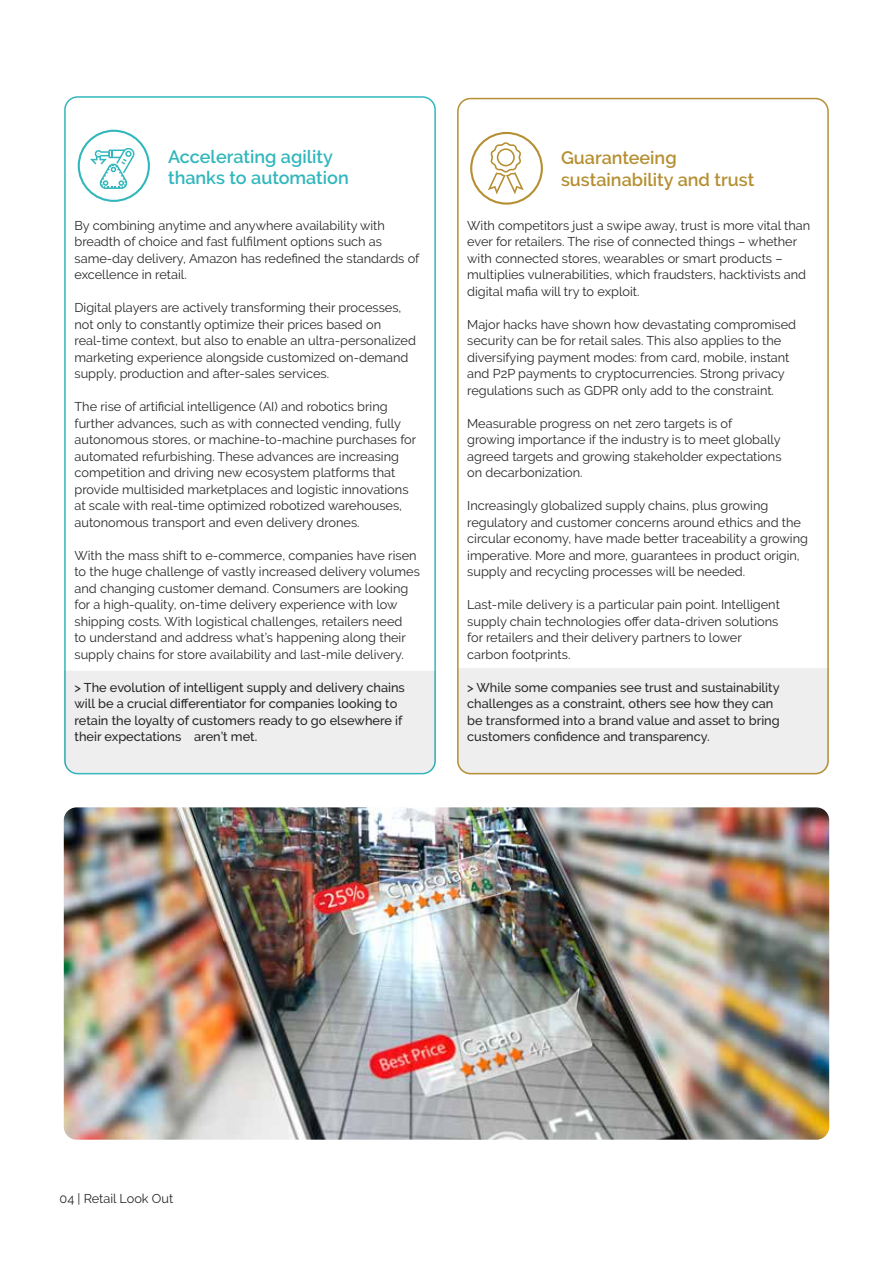
<style>
.page{position:relative;width:893px;height:1263px;background:#fff}
.page>*{position:absolute;margin:0;border:0;box-sizing:border-box;transform-origin:0 0}
.t1{font:600 18px/21.6px "Raleway";color:#31b7bc}
.t2{font:600 18px/21.6px "Raleway";color:#b58f32}
.t3{font:12.75px/16.5px "Raleway";color:#282827}
.t4{font:500 12.75px/16.5px "Raleway";color:#282827}
</style>
<div class="page">
<div style="left:457px;top:668px;width:372px;height:106px;background:#eee"></div>
<div style="left:457px;top:98px;width:372px;height:676px;border:2px solid #b58f32;border-radius:13px"></div>
<div style="left:64px;top:671px;width:372px;height:102px;background:#eee"></div>
<img style="left:64px;top:807px;width:765px;height:333px">
<svg style="left:470px;top:132px;width:73px;height:73px"></svg>
<svg style="left:78px;top:130px;width:72px;height:72px"></svg>
<h1 class="t1" style="left:168px;top:146px;width:182px">Accelerating agility thanks to automation</h1>
<h1 class="t2" style="left:561px;top:147px;width:195px">Guaranteeing sustainability and trust</h1>
<p class="t3" style="left:467px;top:217px;width:345px">With competitors just a swipe away, trust is more vital than ever for retailers. The rise of connected things – whether with connected stores, wearables or smart products – multiplies vulnerabilities, which fraudsters, hacktivists and digital mafia will try to exploit.</p>
<p class="t3" style="left:467px;top:316px;width:330px">Major hacks have shown how devastating compromised security can be for retail sales. This also applies to the diversifying payment modes: from card, mobile, instant and P2P payments to cryptocurrencies. Strong privacy regulations such as GDPR only add to the constraint.</p>
<p class="t3" style="left:467px;top:415px;width:316px">Measurable progress on net zero targets is of growing importance if the industry is to meet globally agreed targets and growing stakeholder expectations on decarbonization.</p>
<p class="t3" style="left:467px;top:497px;width:342px">Increasingly globalized supply chains, plus growing regulatory and customer concerns around ethics and the circular economy, have made better traceability a growing imperative. More and more, guarantees in product origin, supply and recycling processes will be needed.</p>
<p class="t3" style="left:467px;top:596px;width:314px">Last-mile delivery is a particular pain point. Intelligent supply chain technologies offer data-driven solutions for retailers and their delivery partners to lower carbon footprints.</p>
<p class="t4" style="left:467px;top:679px;width:314px">&gt; While some companies see trust and sustainability challenges as a constraint, others see how they can be transformed into a brand value and asset to bring customers confidence and transparency.</p>
<p class="t3" style="left:75px;top:217px;width:346px">By combining anytime and anywhere availability with breadth of choice and fast fulfilment options such as same-day delivery, Amazon has redefined the standards of excellence in retail.</p>
<p class="t3" style="left:75px;top:300px;width:343px">Digital players are actively transforming their processes, not only to constantly optimize their prices based on real-time context, but also to enable an ultra-personalized marketing experience alongside customized on-demand supply, production and after-sales services.</p>
<p class="t3" style="left:75px;top:399px;width:343px">The rise of artificial intelligence (AI) and robotics bring further advances, such as with connected vending, fully autonomous stores, or machine-to-machine purchases for automated refurbishing. These advances are increasing competition and driving new ecosystem platforms that provide multisided marketplaces and logistic innovations at scale with real-time optimized robotized warehouses, autonomous transport and even delivery drones.</p>
<p class="t3" style="left:75px;top:547px;width:347px">With the mass shift to e-commerce, companies have risen to the huge challenge of vastly increased delivery volumes and changing customer demand. Consumers are looking for a high-quality, on-time delivery experience with low shipping costs. With logistical challenges, retailers need<br>to understand and address what’s happening along their supply chains for store availability and last-mile delivery.</p>
<p class="t4" style="left:75px;top:679px;width:332px">&gt; The evolution of intelligent supply and delivery chains will be a crucial differentiator for companies looking to retain the loyalty of customers ready to go elsewhere if their expectations aren’t met.</p>
<p class="t3" style="left:60px;top:1191px;width:115px">04 | Retail Look Out</p>
</div>
